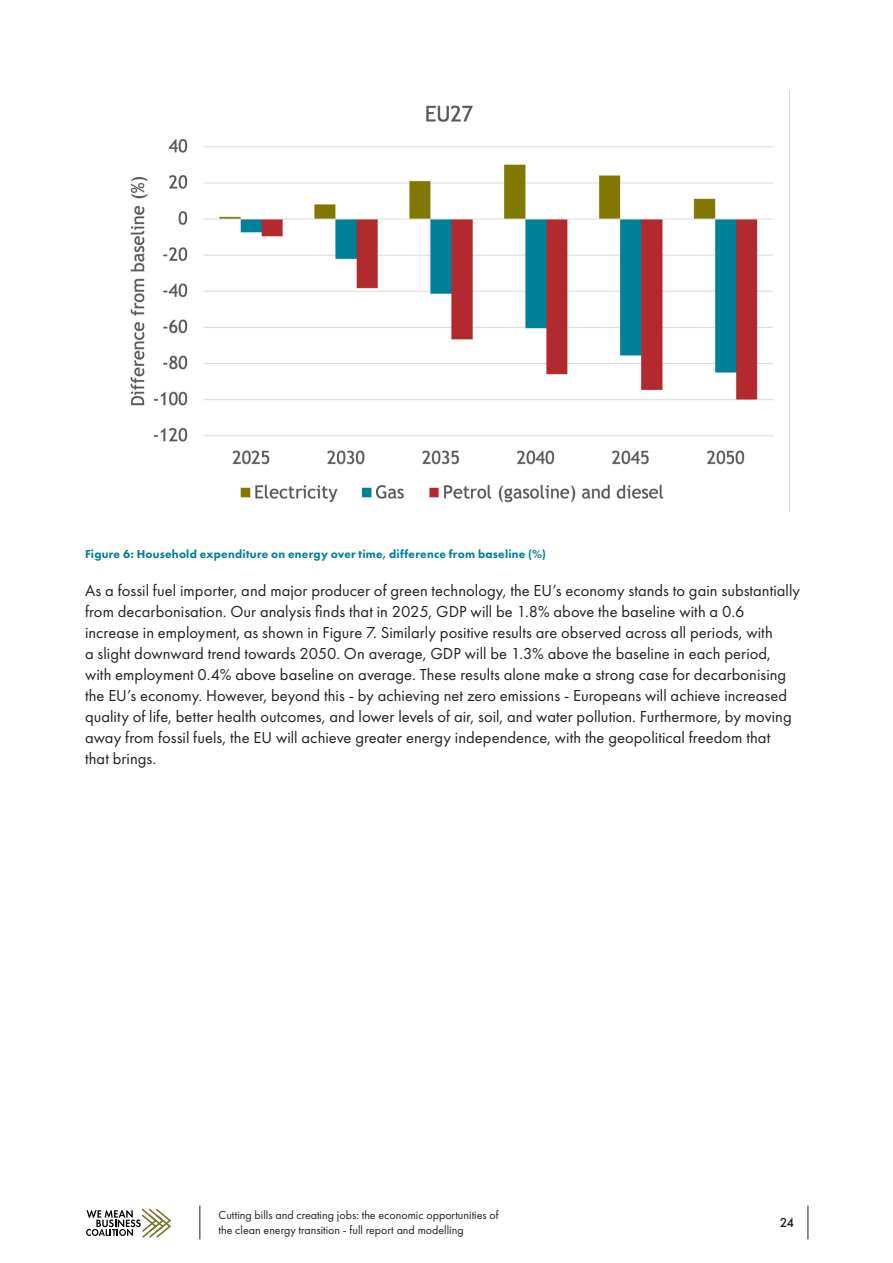
<style>
.page{position:relative;width:893px;height:1263px;background:#fff}
.page>*{position:absolute;margin:0;border:0;box-sizing:border-box;transform-origin:0 0}
.t1{font:16.5px/21px "Futura PT";letter-spacing:.005em;color:#231f20}
.t2{font:500 13.5px "Futura PT";color:#231f20}
.t3{font:12px/15px "Futura PT";color:#231f20}
.t4{font:800 12px "Futura PT";letter-spacing:.02em;color:#008098}
</style>
<div class="page">
<svg style="left:86px;top:1208px;width:85px;height:30px"></svg>
<hr style="left:200px;top:1205px;width:1px;height:34px;background:#231f20">
<hr style="left:808px;top:1205px;width:1px;height:34px;background:#231f20">
<img style="left:130px;top:91px;width:660px;height:420px">
<p class="t4" style="left:85px;top:546px;width:462px">Figure 6: Household expenditure on energy over time, difference from baseline (%)</p>
<p class="t1" style="left:85px;top:580px;width:717px">As a fossil fuel importer, and major producer of green technology, the EU’s economy stands to gain substantially from decarbonisation. Our analysis finds that in 2025, GDP will be 1.8% above the baseline with a 0.6 increase in employment, as shown in Figure 7. Similarly positive results are observed across all periods, with<br>a slight downward trend towards 2050. On average, GDP will be 1.3% above the baseline in each period, with employment 0.4% above baseline on average. These results alone make a strong case for decarbonising the EU’s economy. However, beyond this - by achieving net zero emissions - Europeans will achieve increased quality of life, better health outcomes, and lower levels of air, soil, and water pollution. Furthermore, by moving away from fossil fuels, the EU will achieve greater energy independence, with the geopolitical freedom that<br>that brings.</p>
<p class="t3" style="left:219px;top:1207px;width:282px">Cutting bills and creating jobs: the economic opportunities of the clean energy transition - full report and modelling</p>
<p class="t2" style="left:780px;top:1214px;width:16px">24</p>
</div>
